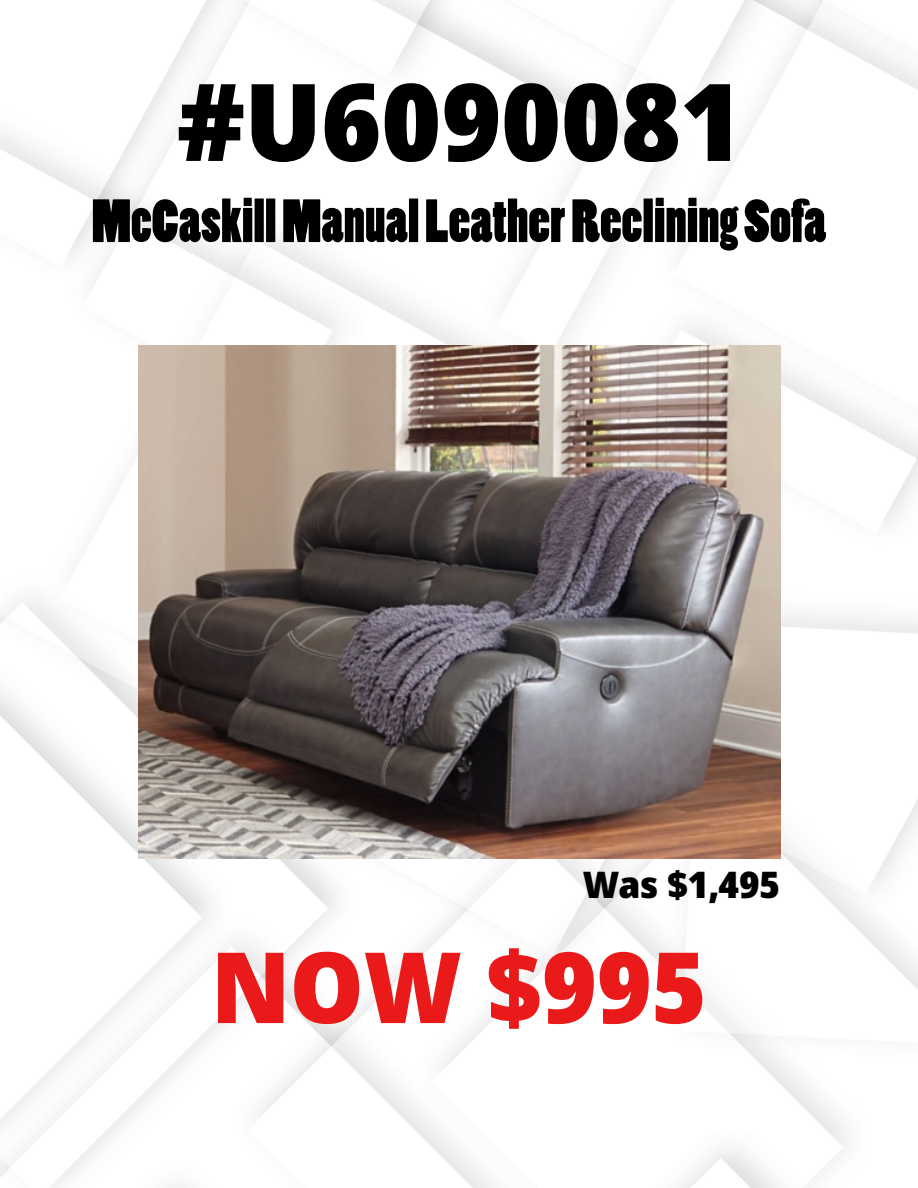
<style>
.page{position:relative;width:918px;height:1188px;background:#fff}
.page>*{position:absolute;margin:0;border:0;box-sizing:border-box;transform-origin:0 0}
.t1{font:900 107.4px "Noto Sans Display";color:#000}
.t2{font:900 98.4px "Noto Sans Display";color:#eb1a1a}
.t3{font:57px "Poplar Std";color:#000}
.t4{font:900 36.75px "Noto Sans Display";color:#000}
</style>
<div class="page">
<img style="left:0;top:0;width:918px;height:1188px">
<img style="left:138px;top:346px;width:642px;height:512px">
<h1 class="t1" style="left:177px;top:40px;width:565px">#U6090081</h1>
<p class="t3" style="left:92px;top:190px;width:736px">McCaskill Manual Leather Reclining Sofa</p>
<p class="t4" style="left:583px;top:857px;width:199px">Was $1,495</p>
<h2 class="t2" style="left:212px;top:912px;width:496px">NOW $995</h2>
</div>
